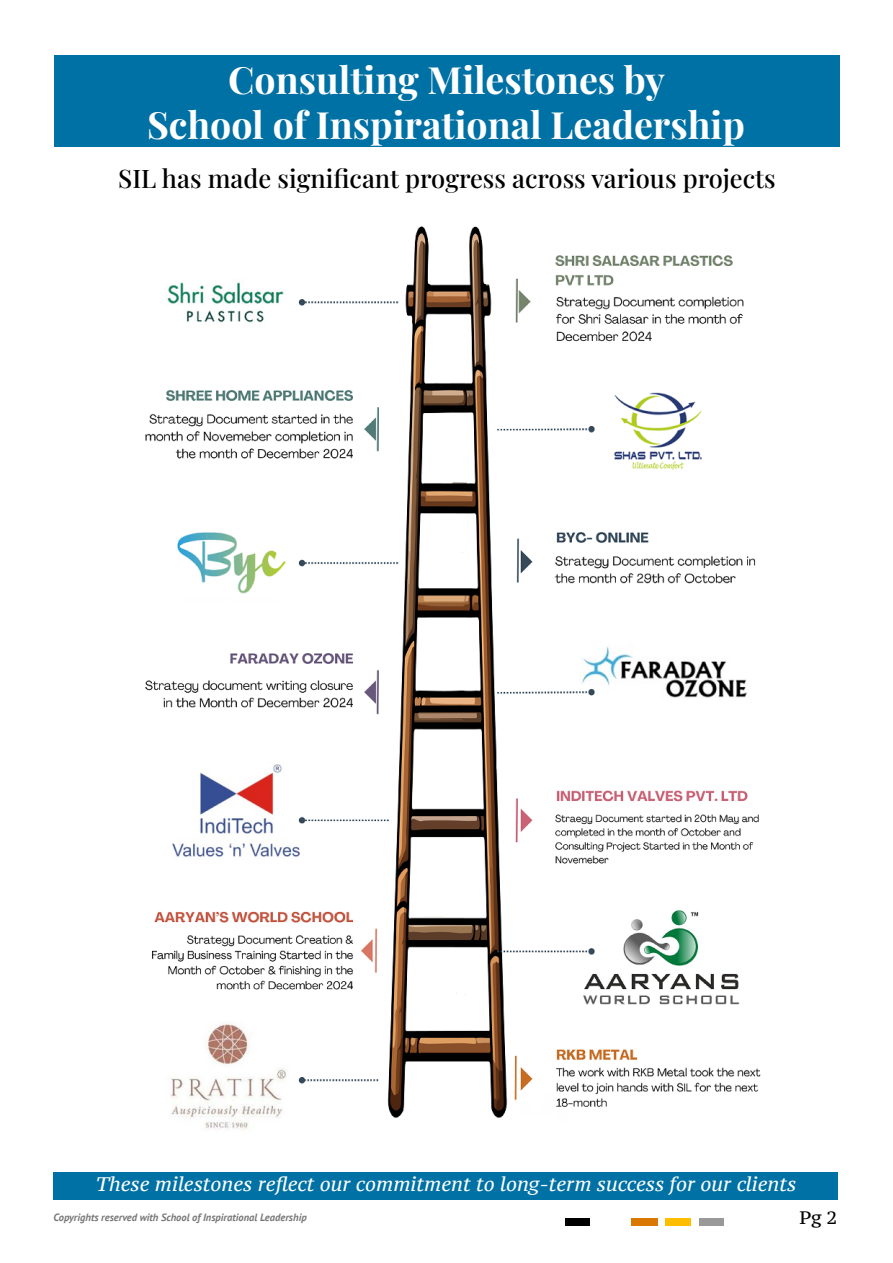
<style>
.page{position:relative;width:893px;height:1263px;background:#fff}
.page>*{position:absolute;margin:0;border:0;box-sizing:border-box;transform-origin:0 0}
.t1{font:700 37.5px/45px "Playfair Display";color:#fff;text-align:center}
.t2{font:500 25.5px "Playfair Display";color:#000}
.t3{font:italic 19.5px "PT Serif Caption";color:#fff}
.t4{font:18px "PT Serif Caption";color:#000}
.t5{font:italic 700 10.5px "PT Sans";color:#787878}
</style>
<div class="page">
<div style="left:54px;top:55px;width:786px;height:99px;background:#0071a4"></div>
<img style="left:54px;top:148px;width:786px;height:981px">
<div style="left:54px;top:1172px;width:784px;height:27px;background:#0071a4"></div>
<div style="left:566px;top:1218px;width:24px;height:7px;background:#000"></div>
<div style="left:631px;top:1218px;width:27px;height:7px;background:#d97904"></div>
<div style="left:666px;top:1218px;width:25px;height:7px;background:#ffbf00"></div>
<div style="left:699px;top:1218px;width:24px;height:7px;background:#999"></div>
<h1 class="t1" style="left:147px;top:54px;width:599px">Consulting Milestones by<br>School of Inspirational Leadership</h1>
<h2 class="t2" style="left:118px;top:158px;width:659px">SIL has made significant progress across various projects</h2>
<p class="t3" style="left:96px;top:1171px;width:702px">These milestones reflect our commitment to long-term success for our clients</p>
<p class="t5" style="left:54px;top:1210px;width:255px">Copyrights reserved with School of Inspirational Leadership</p>
<p class="t4" style="left:800px;top:1206px;width:39px">Pg 2</p>
</div>
